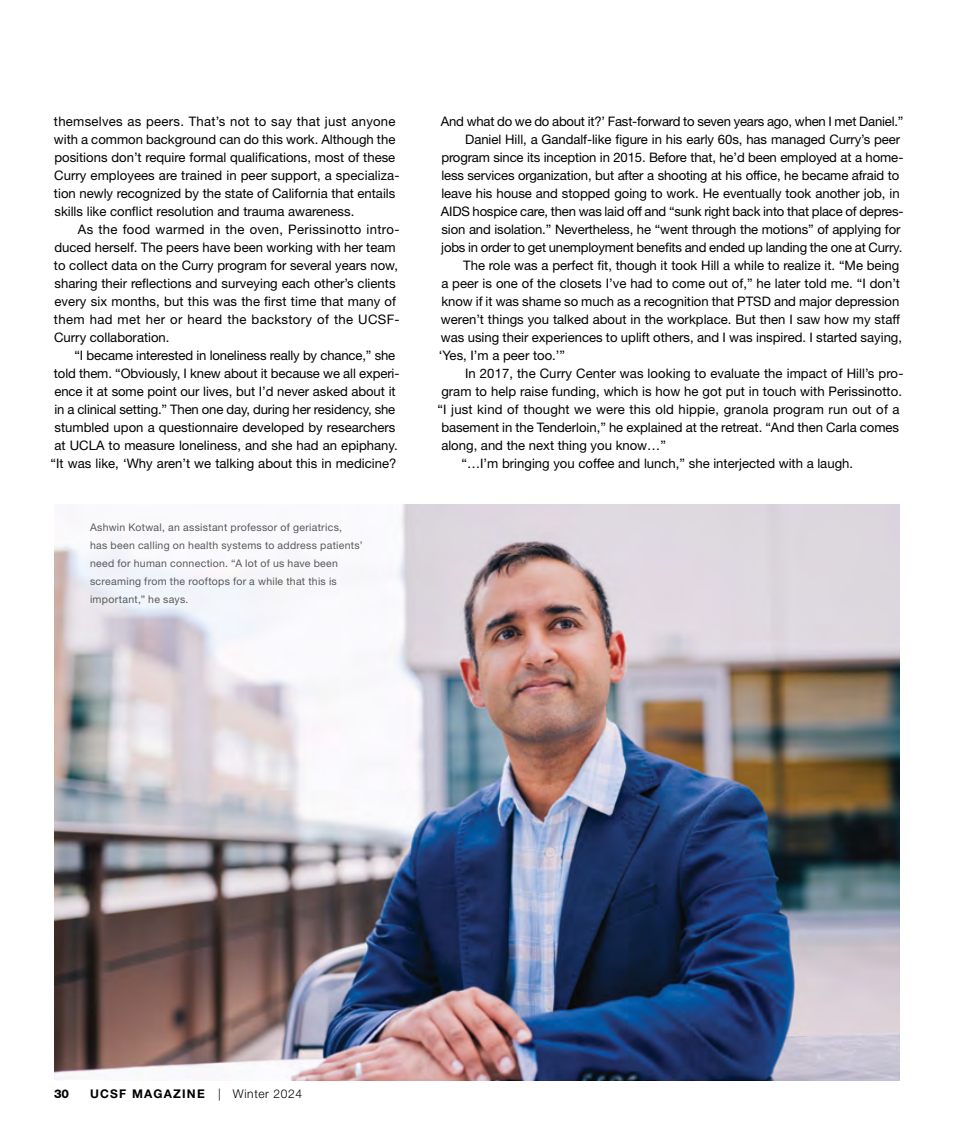
<style>
.page{position:relative;width:972px;height:1134px;background:#fff}
.page>*{position:absolute;margin:0;border:0;box-sizing:border-box;transform-origin:0 0}
.t1{font:13.2px/18px "Helvetica Neue LT Std";color:#000}
.t2{font:700 12px "Helvetica Neue LT Std";letter-spacing:.1em;color:#000}
.t3{font:800 12px "Helvetica Neue LT Std";color:#000}
.t4{font:10.5px/18px "Helvetica Neue LT Std";letter-spacing:.025em;color:#58595b}
.s1{font-weight:300}
</style>
<div class="page">
<img style="left:54px;top:504px;width:846px;height:576px">
<p class="t1" style="left:54px;top:112px;width:347px">themselves as peers. That’s not to say that just anyone with a common background can do this work. Although the positions don’t require formal qualifications, most of these Curry employees are trained in peer support, a specializa&shy;tion newly recognized by the state of California that entails skills like conflict resolution and trauma awareness.</p>
<p class="t1" style="left:54px;top:220px;width:347px;text-indent:24px">As the food warmed in the oven, Perissinotto intro&shy;duced herself. The peers have been working with her team to collect data on the Curry program for several years now, sharing their reflections and surveying each other’s clients every six months, but this was the first time that many of them had met her or heard the backstory of the UCSF-Curry collaboration.</p>
<p class="t1" style="left:51px;top:346px;width:350px;text-indent:24px">“I became interested in loneliness really by chance,” she told them. “Obviously, I knew about it because we all experi&shy;ence it at some point our lives, but I’d never asked about it in a clinical setting.” Then one day, during her residency, she stumbled upon a questionnaire developed by researchers at UCLA to measure loneliness, and she had an epiphany. “It was like, ‘Why aren’t we talking about this in medicine?</p>
<p class="t4" style="left:90px;top:518px;width:274px">Ashwin Kotwal, an assistant professor of geriatrics,<br>has been calling on health systems to address patients’ need for human connection. “A lot of us have been screaming from the rooftops for a while that this is important,” he says.</p>
<p class="t1" style="left:441px;top:112px;width:464px">And what do we do about it?’ Fast-forward to seven years ago, when I met Daniel.”</p>
<p class="t1" style="left:465px;top:130px;width:437px">Daniel Hill, a Gandalf-like figure in his early 60s, has managed Curry’s peer</p>
<p class="t1" style="left:441px;top:148px;width:464px">program since its inception in 2015. Before that, he’d been employed at a home-</p>
<p class="t1" style="left:441px;top:166px;width:460px">less services organization, but after a shooting at his office, he became afraid to</p>
<p class="t1" style="left:441px;top:184px;width:460px">leave his house and stopped going to work. He eventually took another job, in</p>
<p class="t1" style="left:441px;top:202px;width:464px">AIDS hospice care, then was laid off and “sunk right back into that place of depres-</p>
<p class="t1" style="left:441px;top:220px;width:461px">sion and isolation.” Nevertheless, he “went through the motions” of applying for</p>
<p class="t1" style="left:441px;top:238px;width:463px">jobs in order to get unemployment benefits and ended up landing the one at Curry.</p>
<p class="t1" style="left:463px;top:256px;width:438px">The role was a perfect fit, though it took Hill a while to realize it. “Me being</p>
<p class="t1" style="left:441px;top:274px;width:460px">a peer is one of the closets I’ve had to come out of,” he later told me. “I don’t</p>
<p class="t1" style="left:441px;top:292px;width:459px">know if it was shame so much as a recognition that PTSD and major depression</p>
<p class="t1" style="left:441px;top:310px;width:461px">weren’t things you talked about in the workplace. But then I saw how my staff</p>
<p class="t1" style="left:441px;top:328px;width:463px">was using their experiences to uplift others, and I was inspired. I started saying,</p>
<p class="t1" style="left:439px;top:346px;width:128px">‘Yes, I’m a peer too.’”</p>
<p class="t1" style="left:465px;top:364px;width:440px">In 2017, the Curry Center was looking to evaluate the impact of Hill’s pro-</p>
<p class="t1" style="left:441px;top:382px;width:462px">gram to help raise funding, which is how he got put in touch with Perissinotto.</p>
<p class="t1" style="left:438px;top:400px;width:463px">“I just kind of thought we were this old hippie, granola program run out of a</p>
<p class="t1" style="left:441px;top:418px;width:459px">basement in the Tenderloin,” he explained at the retreat. “And then Carla comes</p>
<p class="t1" style="left:441px;top:436px;width:226px">along, and the next thing you know…”</p>
<p class="t1" style="left:462px;top:454px;width:393px">“…I’m bringing you coffee and lunch,” she interjected with a laugh.</p>
<p class="t3" style="left:54px;top:1087px;width:17px">30</p>
<p class="t2" style="left:90px;top:1086px;width:214px">UCSF MAGAZINE <span class="s1">| Winter 2024</span></p>
</div>
